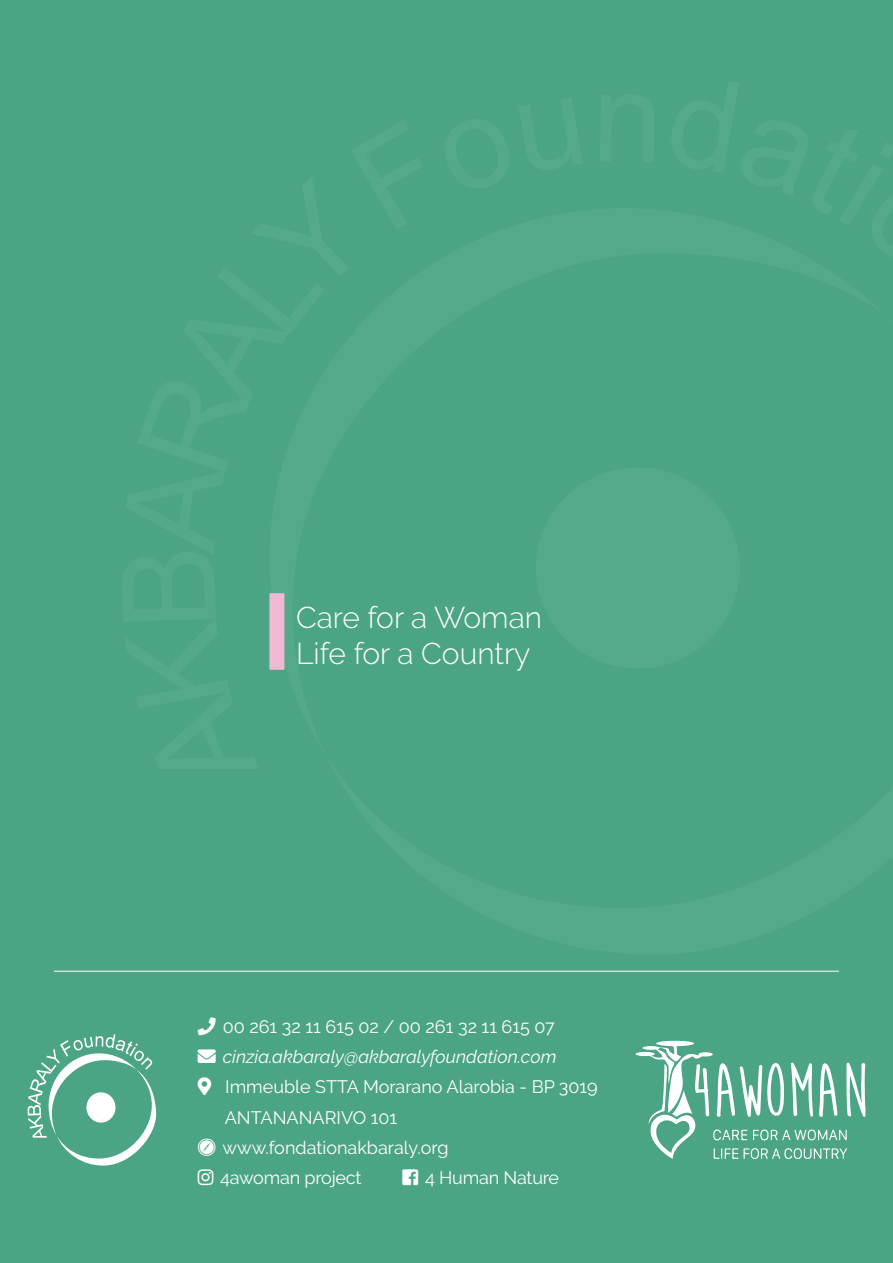
<style>
.page{position:relative;width:893px;height:1263px;background:#4ba585}
.page>*{position:absolute;margin:0;border:0;box-sizing:border-box;transform-origin:0 0}
.t1{font:300 30px "Raleway";color:#fff}
.t2{font:18px "Raleway";color:#fff}
.t3{font:italic 18px "Raleway";color:#fff}
</style>
<div class="page">
<div style="left:536px;top:467px;width:204px;height:202px;background:#53a98a;border-radius:50%"></div>
<hr style="left:54px;top:971px;width:785px;height:1px;background:#fff">
<div style="left:269px;top:593px;width:15px;height:77px;background:#efb9d4"></div>
<svg style="left:636px;top:1041px;width:229px;height:118px"></svg>
<svg style="left:28px;top:1034px;width:129px;height:131px"></svg>
<div style="left:86px;top:1092px;width:29px;height:30px;background:#fff;border-radius:50%"></div>
<p class="t1" style="left:296px;top:599px;width:247px">Care for a Woman</p>
<p class="t1" style="left:296px;top:635px;width:236px">Life for a Country</p>
<p class="t2" style="left:223px;top:1016px;width:334px">00 261 32 11 615 02 / 00 261 32 11 615 07</p>
<p class="t3" style="left:198px;top:1046px;width:360px">→ cinzia.akbaraly@akbaralyfoundation.com</p>
<p class="t2" style="left:225px;top:1077px;width:374px">Immeuble STTA Morarano Alarobia - BP 3019</p>
<p class="t2" style="left:225px;top:1107px;width:174px">ANTANANARIVO 101</p>
<p class="t2" style="left:222px;top:1137px;width:228px">www.fondationakbaraly.org</p>
<p class="t2" style="left:220px;top:1167px;width:143px">4awoman project</p>
<p class="t2" style="left:425px;top:1167px;width:136px">4 Human Nature</p>
</div>
